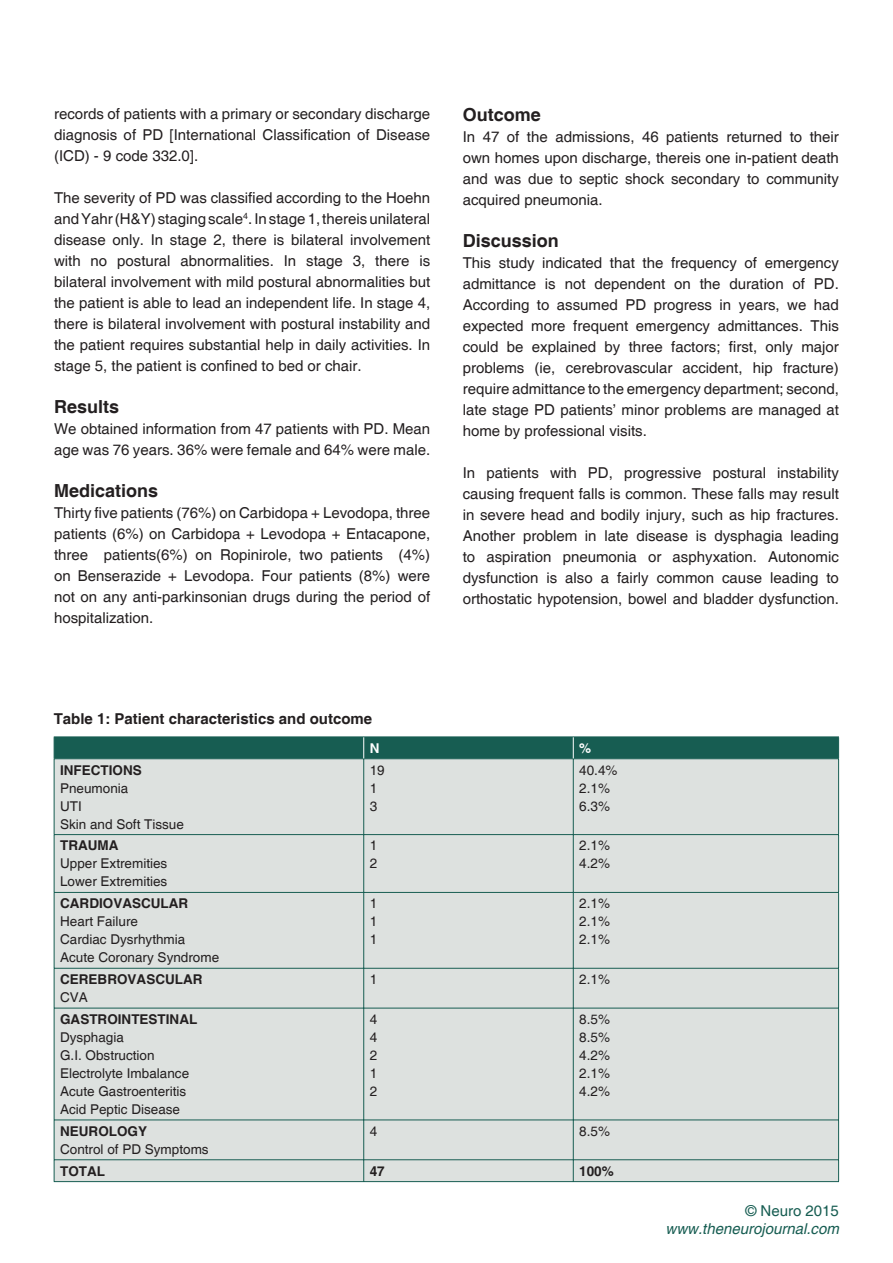
<style>
.page{position:relative;width:893px;height:1263px;background:#fff}
.page>*{position:absolute;margin:0;border:0;box-sizing:border-box;transform-origin:0 0}
.t1{font:700 18px "Helvetica";color:#231f20}
.t2{font:15px/21px "Helvetica";color:#231f20;text-align:justify}
.t3{font:700 15px "Helvetica";color:#231f20}
.t4{font:italic 15px "Helvetica";color:#175d52}
.t5{font:15px "Helvetica";color:#175d52}
.t6{font:13.5px/18px "Helvetica";color:#231f20}
.t7{font:700 13.5px "Helvetica";color:#231f20}
.t8{font:700 13.5px "Helvetica";color:#fff}
</style>
<div class="page">
<div style="left:55px;top:759px;width:783px;height:422px;background:#dde1df"></div>
<hr style="left:54px;top:736px;width:785px;height:1px;background:#175d52">
<hr style="left:54px;top:759px;width:1px;height:75px;background:#175d52">
<hr style="left:363px;top:759px;width:1px;height:75px;background:#175d52">
<hr style="left:573px;top:759px;width:1px;height:75px;background:#175d52">
<hr style="left:838px;top:759px;width:1px;height:75px;background:#175d52">
<hr style="left:54px;top:834px;width:310px;height:1px;background:#175d52">
<hr style="left:54px;top:835px;width:1px;height:57px;background:#175d52">
<hr style="left:364px;top:834px;width:209px;height:1px;background:#175d52">
<hr style="left:363px;top:835px;width:1px;height:57px;background:#175d52">
<hr style="left:573px;top:834px;width:266px;height:1px;background:#175d52">
<hr style="left:573px;top:835px;width:1px;height:57px;background:#175d52">
<hr style="left:838px;top:835px;width:1px;height:57px;background:#175d52">
<hr style="left:54px;top:892px;width:310px;height:1px;background:#175d52">
<hr style="left:54px;top:893px;width:1px;height:75px;background:#175d52">
<hr style="left:364px;top:892px;width:209px;height:1px;background:#175d52">
<hr style="left:363px;top:893px;width:1px;height:75px;background:#175d52">
<hr style="left:573px;top:892px;width:266px;height:1px;background:#175d52">
<hr style="left:573px;top:893px;width:1px;height:75px;background:#175d52">
<hr style="left:838px;top:893px;width:1px;height:75px;background:#175d52">
<hr style="left:54px;top:968px;width:310px;height:1px;background:#175d52">
<hr style="left:54px;top:969px;width:1px;height:39px;background:#175d52">
<hr style="left:364px;top:968px;width:209px;height:1px;background:#175d52">
<hr style="left:363px;top:969px;width:1px;height:39px;background:#175d52">
<hr style="left:573px;top:968px;width:266px;height:1px;background:#175d52">
<hr style="left:573px;top:969px;width:1px;height:39px;background:#175d52">
<hr style="left:838px;top:969px;width:1px;height:39px;background:#175d52">
<hr style="left:54px;top:1008px;width:310px;height:1px;background:#175d52">
<hr style="left:54px;top:1008px;width:1px;height:111px;background:#175d52">
<hr style="left:364px;top:1008px;width:209px;height:1px;background:#175d52">
<hr style="left:363px;top:1008px;width:1px;height:111px;background:#175d52">
<hr style="left:573px;top:1008px;width:266px;height:1px;background:#175d52">
<hr style="left:573px;top:1008px;width:1px;height:111px;background:#175d52">
<hr style="left:838px;top:1008px;width:1px;height:111px;background:#175d52">
<hr style="left:54px;top:1119px;width:310px;height:1px;background:#175d52">
<hr style="left:54px;top:1120px;width:1px;height:39px;background:#175d52">
<hr style="left:364px;top:1119px;width:209px;height:1px;background:#175d52">
<hr style="left:363px;top:1120px;width:1px;height:39px;background:#175d52">
<hr style="left:573px;top:1119px;width:266px;height:1px;background:#175d52">
<hr style="left:573px;top:1120px;width:1px;height:39px;background:#175d52">
<hr style="left:838px;top:1120px;width:1px;height:39px;background:#175d52">
<hr style="left:54px;top:1159px;width:310px;height:1px;background:#175d52">
<svg style="left:54px;top:1160px;width:1px;height:21px"></svg>
<hr style="left:364px;top:1159px;width:209px;height:1px;background:#175d52">
<svg style="left:363px;top:1160px;width:1px;height:21px"></svg>
<hr style="left:573px;top:1159px;width:266px;height:1px;background:#175d52">
<svg style="left:573px;top:1160px;width:1px;height:21px"></svg>
<svg style="left:838px;top:1160px;width:1px;height:21px"></svg>
<hr style="left:54px;top:1181px;width:519px;height:1px;background:#175d52">
<hr style="left:573px;top:1181px;width:266px;height:1px;background:#175d52">
<div style="left:54px;top:737px;width:785px;height:22px;background:#175d52"></div>
<p class="t2" style="left:54px;top:103px;width:378px">records of patients with a primary or secondary discharge diagnosis of PD [International Classification of Disease (ICD) - 9 code 332.0].</p>
<p class="t2" style="left:54px;top:187px;width:378px">The severity of PD was classified according to the Hoehn and Yahr (H&amp;Y) staging scale<sup>4</sup>. In stage 1, thereis unilateral disease only. In stage 2, there is bilateral involvement with no postural abnormalities. In stage 3, there is bilateral involvement with mild postural abnormalities but the patient is able to lead an independent life. In stage 4, there is bilateral involvement with postural instability and the patient requires substantial help in daily activities. In stage 5, the patient is confined to bed or chair.</p>
<p class="t1" style="left:54px;top:396px;width:67px">Results</p>
<p class="t2" style="left:54px;top:418px;width:378px">We obtained information from 47 patients with PD. Mean age was 76 years. 36% were female and 64% were male.</p>
<p class="t1" style="left:54px;top:480px;width:106px">Medications</p>
<p class="t2" style="left:54px;top:502px;width:378px">Thirty five patients (76%) on Carbidopa + Levodopa, three patients (6%) on Carbidopa + Levodopa + Entacapone, three patients(6%) on Ropinirole, two patients (4%) on Benserazide + Levodopa. Four patients (8%) were not on any anti-parkinsonian drugs during the period of hospitalization.</p>
<p class="t1" style="left:463px;top:104px;width:80px">Outcome</p>
<p class="t2" style="left:463px;top:126px;width:378px">In 47 of the admissions, 46 patients returned to their own homes upon discharge, thereis one in-patient death and was due to septic shock secondary to community acquired pneumonia.</p>
<p class="t1" style="left:463px;top:230px;width:98px">Discussion</p>
<p class="t2" style="left:463px;top:252px;width:378px">This study indicated that the frequency of emergency admittance is not dependent on the duration of PD.<br>According to assumed PD progress in years, we had expected more frequent emergency admittances. This could be explained by three factors; first, only major problems (ie, cerebrovascular accident, hip fracture) require admittance to the emergency department; second, late stage PD patients’ minor problems are managed at home by professional visits.</p>
<p class="t2" style="left:463px;top:462px;width:378px">In patients with PD, progressive postural instability causing frequent falls is common. These falls may result in severe head and bodily injury, such as hip fractures.<br>Another problem in late disease is dysphagia leading to aspiration pneumonia or asphyxation. Autonomic dysfunction is also a fairly common cause leading to orthostatic hypotension, bowel and bladder dysfunction.</p>
<p class="t3" style="left:54px;top:710px;width:320px">Table 1: Patient characteristics and outcome</p>
<p class="t8" style="left:370px;top:740px;width:11px">N</p>
<p class="t8" style="left:579px;top:740px;width:14px">%</p>
<p class="t7" style="left:60px;top:762px;width:83px">INFECTIONS</p>
<p class="t6" style="left:60px;top:779px;width:125px">Pneumonia<br>UTI<br>Skin and Soft Tissue</p>
<p class="t6" style="left:370px;top:761px;width:17px">19<br>1<br>3</p>
<p class="t6" style="left:579px;top:761px;width:40px">40.4%<br>2.1%<br>6.3%</p>
<p class="t7" style="left:60px;top:838px;width:60px">TRAUMA</p>
<p class="t6" style="left:60px;top:855px;width:109px">Upper Extremities<br>Lower Extremities</p>
<p class="t7" style="left:60px;top:896px;width:130px">CARDIOVASCULAR</p>
<p class="t6" style="left:60px;top:912px;width:161px">Heart Failure<br>Cardiac Dysrhythmia<br>Acute Coronary Syndrome</p>
<p class="t7" style="left:60px;top:971px;width:144px">CEREBROVASCULAR</p>
<p class="t6" style="left:60px;top:988px;width:29px">CVA</p>
<p class="t7" style="left:60px;top:1011px;width:139px">GASTROINTESTINAL</p>
<p class="t6" style="left:60px;top:1028px;width:131px">Dysphagia<br>G.I. Obstruction<br>Electrolyte Imbalance<br>Acute Gastroenteritis<br>Acid Peptic Disease</p>
<p class="t7" style="left:60px;top:1123px;width:89px">NEUROLOGY</p>
<p class="t6" style="left:60px;top:1140px;width:150px">Control of PD Symptoms</p>
<p class="t6" style="left:370px;top:837px;width:9px">1<br>2</p>
<p class="t6" style="left:579px;top:837px;width:32px">2.1%<br>4.2%</p>
<p class="t6" style="left:370px;top:894px;width:9px;text-align:justify">1<br>1<br>1</p>
<p class="t6" style="left:579px;top:894px;width:32px;text-align:justify">2.1% 2.1% 2.1%</p>
<p class="t6" style="left:370px;top:970px;width:9px">1</p>
<p class="t6" style="left:579px;top:970px;width:32px">2.1%</p>
<p class="t6" style="left:370px;top:1010px;width:9px;text-align:justify">4<br>4<br>2<br>1<br>2</p>
<p class="t6" style="left:579px;top:1010px;width:32px;text-align:justify">8.5% 8.5% 4.2% 2.1% 4.2%</p>
<p class="t6" style="left:370px;top:1122px;width:9px">4</p>
<p class="t6" style="left:579px;top:1122px;width:32px">8.5%</p>
<p class="t7" style="left:60px;top:1163px;width:46px">TOTAL</p>
<p class="t7" style="left:370px;top:1163px;width:17px">47</p>
<p class="t7" style="left:579px;top:1163px;width:36px">100%</p>
<p class="t5" style="left:745px;top:1202px;width:95px">© Neuro 2015</p>
<p class="t4" style="left:665px;top:1220px;width:175px">www.theneurojournal.com</p>
</div>
